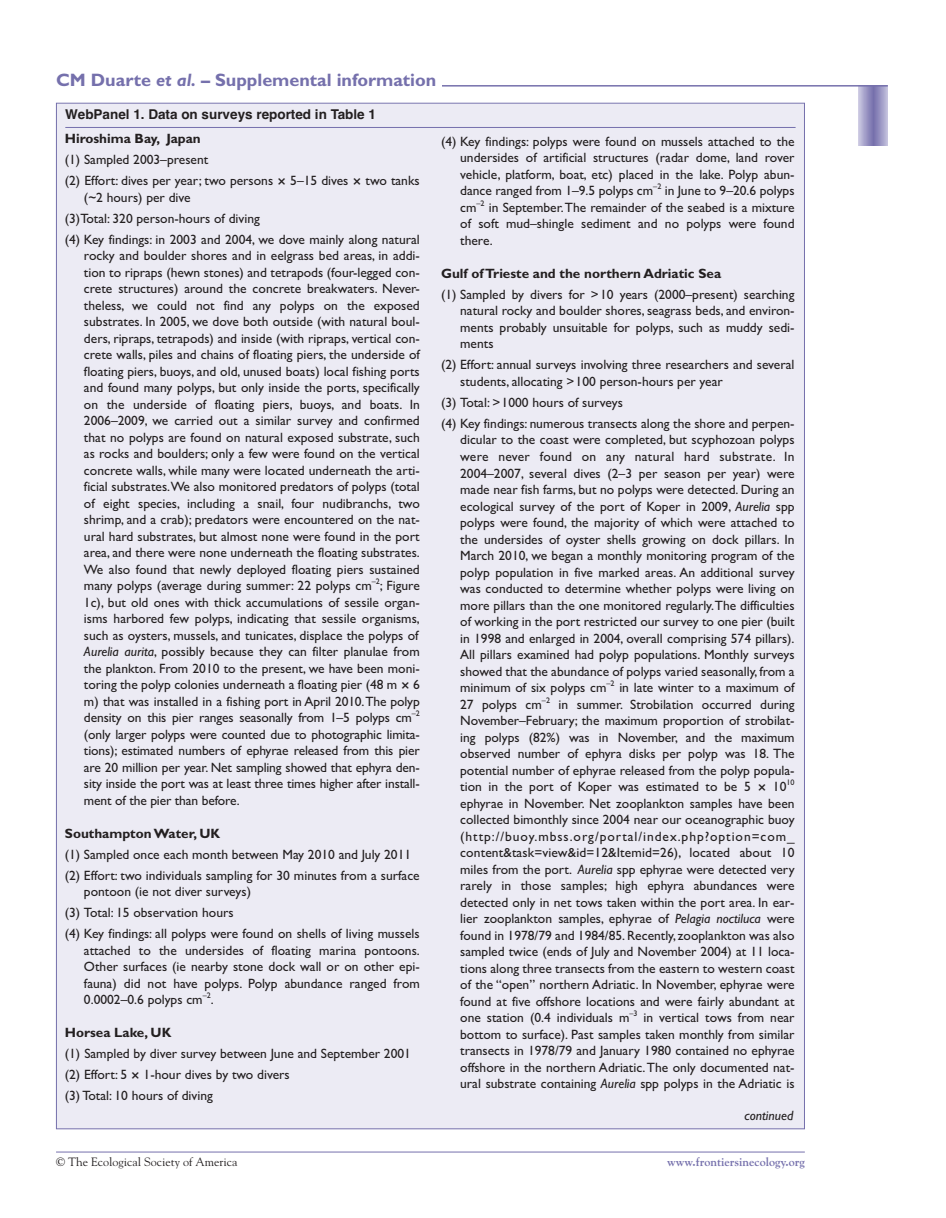
<style>
.page{position:relative;width:946px;height:1218px;background:#fff}
.page>*{position:absolute;margin:0;border:0;box-sizing:border-box;transform-origin:0 0}
.t1{font:700 18px "Gill Sans";color:#7570ac}
.t2{font:13.5px/16.5px "Gill Sans";color:#231f20}
.t3{font:700 13.5px "Gill Sans";color:#231f20}
.t4{font:700 13.5px "Helvetica";color:#231f20}
.t5{font:italic 13.5px "Gill Sans";color:#231f20}
.t6{font:12px "Goudy";color:#231f20}
.t7{font:700 12px "Goudy";color:#7570ac}
.t8{font:8.1px "Gill Sans";color:#231f20}
.s1{font-style:italic}
.s2{font-size:15.75px}
</style>
<div class="page">
<svg style="left:858px;top:87px;width:29px;height:58px;background:#9d99c5"></svg>
<hr style="left:56px;top:85px;width:831px;height:2px;background:#7570ac">
<hr style="left:56px;top:1151px;width:748px;height:1px;background:#7570ac">
<div style="left:56px;top:61px;width:385px;height:29px;background:#fff"></div>
<div style="left:56px;top:102px;width:749px;height:1027px;background:#ecebf4"></div>
<h1 class="t1" style="left:56px;top:74px;width:382px">CM Duarte <span class="s1">et al.</span> – Supplemental information</h1>
<p class="t4" style="left:65px;top:109px;width:312px">WebPanel 1. Data on surveys reported in Table 1</p>
<p class="t3" style="left:65px;top:134px;width:137px">Hiroshima Bay, Japan</p>
<p class="t2" style="left:65px;top:151px;width:356px;line-height:21px">(1) Sampled 2003–present<br>(2) Effort: dives per year; two persons <span class="s2">×</span> 5–15 dives <span class="s2">×</span> two tanks</p>
<p class="t2" style="left:65px;top:188px;width:356px;line-height:21px;text-indent:19px">(~2 hours) per dive<br>(3)Total: 320 person-hours of diving<br>(4) Key findings: in 2003 and 2004, we dove mainly along natural</p>
<p class="t2" style="left:84px;top:249px;width:337px;text-align:justify">rocky and boulder shores and in eelgrass bed areas, in addi&shy;tion to ripraps (hewn stones) and tetrapods (four-legged con&shy;crete structures) around the concrete breakwaters. Never&shy;theless, we could not find any polyps on the exposed substrates. In 2005, we dove both outside (with natural boul&shy;ders, ripraps, tetrapods) and inside (with ripraps, vertical con&shy;crete walls, piles and chains of floating piers, the underside of floating piers, buoys, and old, unused boats) local fishing ports and found many polyps, but only inside the ports, specifically on the underside of floating piers, buoys, and boats. In 2006–2009, we carried out a similar survey and confirmed that no polyps are found on natural exposed substrate, such as rocks and boulders; only a few were found on the vertical concrete walls, while many were located underneath the arti&shy;ficial substrates.We also monitored predators of polyps (total of eight species, including a snail, four nudibranchs, two shrimp, and a crab); predators were encountered on the nat&shy;ural hard substrates, but almost none were found in the port area, and there were none underneath the floating substrates.<br>We also found that newly deployed floating piers sustained many polyps (average during summer: 22 polyps cm<sup>–2</sup>; Figure 1c), but old ones with thick accumulations of sessile organ&shy;isms harbored few polyps, indicating that sessile organisms, such as oysters, mussels, and tunicates, displace the polyps of <span class="s1">Aurelia aurita</span>, possibly because they can filter planulae from the plankton. From 2010 to the present, we have been moni&shy;toring the polyp colonies underneath a floating pier (48 m <span class="s2">×</span> 6 m) that was installed in a fishing port in April 2010. The polyp density on this pier ranges seasonally from 1–5 polyps cm<sup>–2 </sup>(only larger polyps were counted due to photographic limita&shy;tions); estimated numbers of ephyrae released from this pier are 20 million per year. Net sampling showed that ephyra den&shy;sity inside the port was at least three times higher after install&shy;ment of the pier than before.</p>
<p class="t3" style="left:65px;top:828px;width:157px">Southampton Water, UK</p>
<p class="t2" style="left:65px;top:845px;width:356px;line-height:21px">(1) Sampled once each month between May 2010 and July 2011 (2) Effort: two individuals sampling for 30 minutes from a surface</p>
<p class="t2" style="left:65px;top:883px;width:356px;line-height:21px;text-indent:19px">pontoon (ie not diver surveys)<br>(3) Total: 15 observation hours<br>(4) Key findings: all polyps were found on shells of living mussels</p>
<p class="t2" style="left:84px;top:943px;width:337px;text-align:justify">attached to the undersides of floating marina pontoons.<br>Other surfaces (ie nearby stone dock wall or on other epi&shy;fauna) did not have polyps. Polyp abundance ranged from 0.0002–0.6 polyps cm<sup>–2</sup>.</p>
<p class="t3" style="left:65px;top:1028px;width:108px">Horsea Lake, UK</p>
<p class="t2" style="left:65px;top:1045px;width:347px;line-height:21px">(1) Sampled by diver survey between June and September 2001 (2) Effort: 5 <span class="s2">×</span> 1-hour dives by two divers<br>(3) Total: 10 hours of diving</p>
<p class="t2" style="left:460px;top:135px;width:336px;text-align:justify;text-indent:-19px">(4) Key findings: polyps were found on mussels attached to the undersides of artificial structures (radar dome, land rover vehicle, platform, boat, etc) placed in the lake. Polyp abun&shy;dance ranged from 1–9.5 polyps cm<sup>–2</sup> in June to 9–20.6 polyps cm<sup>–2</sup> in September. The remainder of the seabed is a mixture of soft mud–shingle sediment and no polyps were found there.</p>
<p class="t3" style="left:441px;top:269px;width:281px">Gulf of Trieste and the northern Adriatic Sea</p>
<p class="t2" style="left:460px;top:288px;width:336px;text-align:justify;text-indent:-19px">(1) Sampled by divers for &gt;10 years (2000–present) searching natural rocky and boulder shores, seagrass beds, and environ&shy;ments probably unsuitable for polyps, such as muddy sedi&shy;ments</p>
<p class="t2" style="left:460px;top:358px;width:336px;text-indent:-19px">(2) Effort: annual surveys involving three researchers and several students, allocating &gt;100 person-hours per year</p>
<p class="t2" style="left:441px;top:393px;width:355px;line-height:21px">(3) Total: &gt;1000 hours of surveys<br>(4) Key findings: numerous transects along the shore and perpen-</p>
<p class="t2" style="left:460px;top:433px;width:336px;text-align:justify">dicular to the coast were completed, but scyphozoan polyps were never found on any natural hard substrate. In 2004–2007, several dives (2–3 per season per year) were made near fish farms, but no polyps were detected. During an ecological survey of the port of Koper in 2009, <span class="s1">Aurelia</span> spp polyps were found, the majority of which were attached to the undersides of oyster shells growing on dock pillars. In March 2010, we began a monthly monitoring program of the polyp population in five marked areas. An additional survey was conducted to determine whether polyps were living on more pillars than the one monitored regularly. The difficulties of working in the port restricted our survey to one pier (built in 1998 and enlarged in 2004, overall comprising 574 pillars).<br>All pillars examined had polyp populations. Monthly surveys showed that the abundance of polyps varied seasonally, from a minimum of six polyps cm<sup>–2</sup> in late winter to a maximum of 27 polyps cm<sup>–2</sup></p>
<p class="t2" style="left:460px;top:697px;width:336px;text-align:justify;text-indent:98px">in summer. Strobilation occurred during November–February; the maximum proportion of strobilat&shy;ing polyps (82%) was in November, and the maximum observed number of ephyra disks per polyp was 18. The potential number of ephyrae released from the polyp popula&shy;tion in the port of Koper was estimated to be 5 <span class="s2">×</span> 10</p>
<p class="t8" style="left:786px;top:779px;width:10px">10</p>
<p class="t2" style="left:460px;top:796px;width:336px;text-align:justify">ephyrae in November. Net zooplankton samples have been collected bimonthly since 2004 near our oceanographic buoy (http://buoy.mbss.org/portal/index.php?option=com_ content&amp;task=view&amp;id=12&amp;Itemid=26), located about 10 miles from the port. <span class="s1">Aurelia</span> spp ephyrae were detected very rarely in those samples; high ephyra abundances were detected only in net tows taken within the port area. In ear&shy;lier zooplankton samples, ephyrae of <span class="s1">Pelagia noctiluca</span> were found in 1978/79 and 1984/85. Recently, zooplankton was also sampled twice (ends of July and November 2004) at 11 loca&shy;tions along three transects from the eastern to western coast of the “open” northern Adriatic. In November, ephyrae were found at five offshore locations and were fairly abundant at one station (0.4 individuals m<sup>–3</sup> in vertical tows from near bottom to surface). Past samples taken monthly from similar transects in 1978/79 and January 1980 contained no ephyrae offshore in the northern Adriatic. The only documented nat&shy;ural substrate containing <span class="s1">Aurelia</span> spp polyps in the Adriatic is</p>
<p class="t5" style="left:744px;top:1111px;width:50px">continued</p>
<p class="t6" style="left:56px;top:1157px;width:183px">© The Ecological Society of America</p>
<p class="t7" style="left:667px;top:1157px;width:139px">www.frontiersinecology.org</p>
</div>
